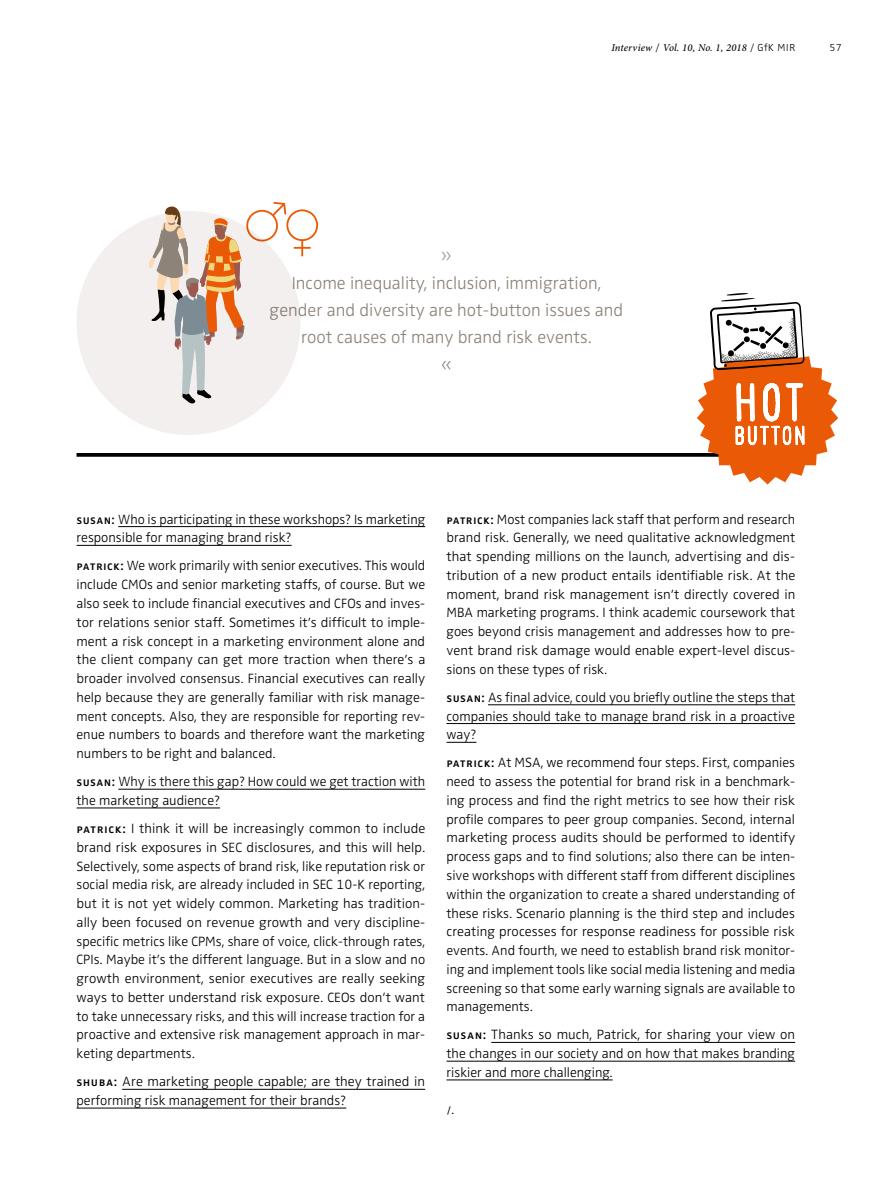
<style>
.page{position:relative;width:893px;height:1191px;background:#fff}
.page>*{position:absolute;margin:0;border:0;box-sizing:border-box;transform-origin:0 0}
.t1{font:300 18px/27px "Zwo OT";color:#8d8379;text-align:center}
.t2{font:300 expanded 18px "Zwo OT";color:#8d8379}
.t3{font:300 13.8px/18.8px "Zwo OT";color:#000;text-align:justify}
.t4{font:italic 500 10.5px "Minion Pro";letter-spacing:.02em;color:#000}
.t5{font:300 10.5px "Zwo OT";color:#000}
.s1{font-family:"Zwo OT";font-weight:300;font-style:normal}
.s2{font-weight:600;font-size:12.75px}
</style>
<div class="page">
<hr style="left:118px;top:526px;width:307px;height:1px;background:#000">
<hr style="left:77px;top:545px;width:215px;height:1px;background:#000">
<hr style="left:118px;top:789px;width:307px;height:1px;background:#000">
<hr style="left:77px;top:807px;width:143px;height:1px;background:#000">
<hr style="left:122px;top:1089px;width:303px;height:1px;background:#000">
<hr style="left:77px;top:1107px;width:269px;height:1px;background:#000">
<svg style="left:77px;top:453px;width:620px;height:4px;background:#0f0f0f"></svg>
<hr style="left:488px;top:704px;width:307px;height:1px;background:#000">
<hr style="left:446px;top:723px;width:349px;height:1px;background:#000">
<hr style="left:446px;top:742px;width:30px;height:1px;background:#000">
<hr style="left:491px;top:1042px;width:304px;height:1px;background:#000">
<hr style="left:446px;top:1060px;width:349px;height:1px;background:#000">
<hr style="left:446px;top:1079px;width:167px;height:1px;background:#000">
<div style="left:77px;top:211px;width:223px;height:224px;background:#f2efee;border-radius:50%"></div>
<svg style="left:697px;top:293px;width:141px;height:191px"></svg>
<svg style="left:149px;top:202px;width:169px;height:201px"></svg>
<p class="t4" style="left:611px;top:40px;width:185px">Interview <span class="s1">/</span> Vol. 10, No. 1, 2018 <span class="s1">/ GfK MIR</span></p>
<p class="t5" style="left:829px;top:41px;width:14px">57</p>
<h1 class="t2" style="left:441px;top:246px;width:12px">»</h1>
<h1 class="t1" style="left:270px;top:270px;width:355px">Income inequality, inclusion, immigration, gender and diversity are hot-button issues and root causes of many brand risk events.<br>«</h1>
<p class="t3" style="left:77px;top:510px;width:350px"><span class="s2">susan:</span> Who is participating in these workshops? Is marketing responsible for managing brand risk?</p>
<p class="t3" style="left:77px;top:557px;width:350px"><span class="s2">patrick:</span> We work primarily with senior executives. This would include CMOs and senior marketing staffs, of course. But we also seek to include financial executives and CFOs and inves&shy;tor relations senior staff. Sometimes it’s difficult to imple&shy;ment a risk concept in a marketing environment alone and the client company can get more traction when there’s a broader involved consensus. Financial executives can really help because they are generally familiar with risk manage&shy;ment concepts. Also, they are responsible for reporting rev&shy;enue numbers to boards and therefore want the marketing numbers to be right and balanced.</p>
<p class="t3" style="left:77px;top:772px;width:350px"><span class="s2">susan:</span> Why is there this gap? How could we get traction with the marketing audience?</p>
<p class="t3" style="left:77px;top:819px;width:350px"><span class="s2">patrick:</span> I think it will be increasingly common to include brand risk exposures in SEC disclosures, and this will help.<br>Selectively, some aspects of brand risk, like reputation risk or social media risk, are already included in SEC 10-K reporting, but it is not yet widely common. Marketing has tradition&shy;ally been focused on revenue growth and very discipline&shy;specific metrics like CPMs, share of voice, click-through rates, CPIs. Maybe it’s the different language. But in a slow and no growth environment, senior executives are really seeking ways to better understand risk exposure. CEOs don’t want to take unnecessary risks, and this will increase traction for a proactive and extensive risk management approach in mar&shy;keting departments.</p>
<p class="t3" style="left:77px;top:1072px;width:350px"><span class="s2">shuba:</span> Are marketing people capable; are they trained in performing risk management for their brands?</p>
<p class="t3" style="left:446px;top:510px;width:350px"><span class="s2">patrick:</span> Most companies lack staff that perform and research brand risk. Generally, we need qualitative acknowledgment that spending millions on the launch, advertising and dis&shy;tribution of a new product entails identifiable risk. At the moment, brand risk management isn’t directly covered in MBA marketing programs. I think academic coursework that goes beyond crisis management and addresses how to pre&shy;vent brand risk damage would enable expert-level discus&shy;sions on these types of risk.</p>
<p class="t3" style="left:446px;top:688px;width:350px"><span class="s2">susan:</span> As final advice, could you briefly outline the steps that companies should take to manage brand risk in a proactive way?</p>
<p class="t3" style="left:446px;top:754px;width:350px"><span class="s2">patrick:</span> At MSA, we recommend four steps. First, companies need to assess the potential for brand risk in a benchmark&shy;ing process and find the right metrics to see how their risk profile compares to peer group companies. Second, internal marketing process audits should be performed to identify process gaps and to find solutions; also there can be inten&shy;sive workshops with different staff from different disciplines within the organization to create a shared understanding of these risks. Scenario planning is the third step and includes creating processes for response readiness for possible risk events. And fourth, we need to establish brand risk monitor&shy;ing and implement tools like social media listening and media screening so that some early warning signals are available to managements.</p>
<p class="t3" style="left:446px;top:1025px;width:350px"><span class="s2">susan:</span> Thanks so much, Patrick, for sharing your view on the changes in our society and on how that makes branding riskier and more challenging.</p>
<p class="t3" style="left:446px;top:1100px;width:9px">/.</p>
</div>
